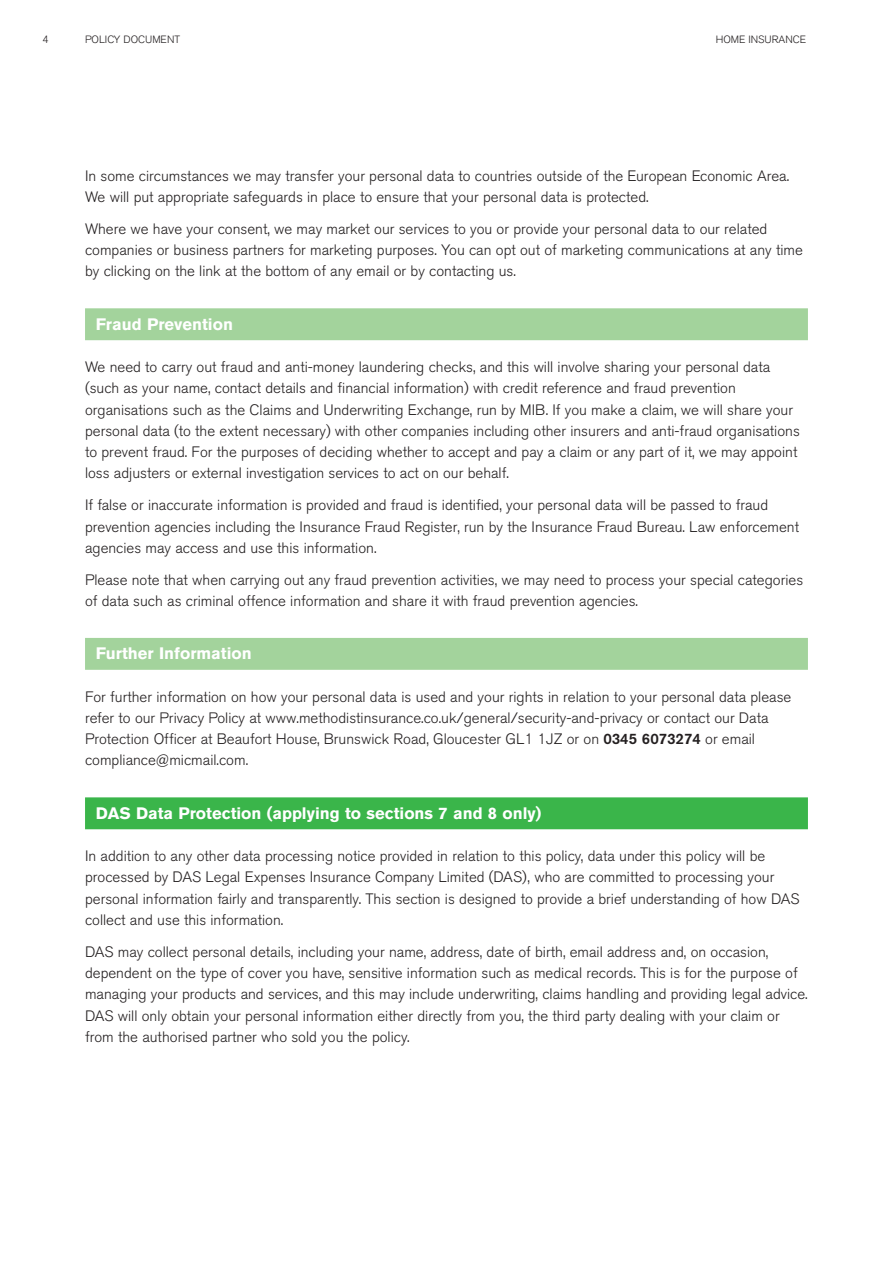
<style>
.page{position:relative;width:893px;height:1263px;background:#fff}
.page>*{position:absolute;margin:0;border:0;box-sizing:border-box;transform-origin:0 0}
.t1{font:700 16.5px "Akzidenz Grotesk BQ";color:#fff}
.t2{font:300 15px/21.3px "Akzidenz Grotesk BQ";color:#231f20}
.t3{font:300 10.5px "Akzidenz Grotesk BQ";color:#231f20}
.s1{font-weight:500}
</style>
<div class="page">
<div style="left:85px;top:308px;width:723px;height:32px;background:#a3d39c"></div>
<div style="left:85px;top:638px;width:723px;height:32px;background:#a3d39c"></div>
<div style="left:85px;top:797px;width:723px;height:32px;background:#3ab54a"></div>
<p class="t3" style="left:43px;top:35px;width:8px">4</p>
<p class="t3" style="left:85px;top:35px;width:97px">POLICY DOCUMENT</p>
<p class="t3" style="left:716px;top:35px;width:92px">HOME INSURANCE</p>
<p class="t2" style="left:85px;top:167px;width:706px">In some circumstances we may transfer your personal data to countries outside of the European Economic Area.<br>We will put appropriate safeguards in place to ensure that your personal data is protected.</p>
<p class="t2" style="left:85px;top:220px;width:719px">Where we have your consent, we may market our services to you or provide your personal data to our related companies or business partners for marketing purposes. You can opt out of marketing communications at any time by clicking on the link at the bottom of any email or by contacting us.</p>
<p class="t1" style="left:96px;top:318px;width:139px">Fraud Prevention</p>
<p class="t2" style="left:85px;top:358px;width:716px">We need to carry out fraud and anti-money laundering checks, and this will involve sharing your personal data (such as your name, contact details and financial information) with credit reference and fraud prevention organisations such as the Claims and Underwriting Exchange, run by MIB. If you make a claim, we will share your personal data (to the extent necessary) with other companies including other insurers and anti-fraud organisations to prevent fraud. For the purposes of deciding whether to accept and pay a claim or any part of it, we may appoint loss adjusters or external investigation services to act on our behalf.</p>
<p class="t2" style="left:85px;top:496px;width:716px">If false or inaccurate information is provided and fraud is identified, your personal data will be passed to fraud prevention agencies including the Insurance Fraud Register, run by the Insurance Fraud Bureau. Law enforcement agencies may access and use this information.</p>
<p class="t2" style="left:85px;top:571px;width:720px">Please note that when carrying out any fraud prevention activities, we may need to process your special categories of data such as criminal offence information and share it with fraud prevention agencies.</p>
<p class="t1" style="left:96px;top:647px;width:158px">Further Information</p>
<p class="t2" style="left:85px;top:687px;width:708px">For further information on how your personal data is used and your rights in relation to your personal data please refer to our Privacy Policy at www.methodistinsurance.co.uk/general/security-and-privacy or contact our Data Protection Officer at Beaufort House, Brunswick Road, Gloucester GL1 1JZ or on <span class="s1">0345 6073274</span> or email compliance@micmail.com.</p>
<p class="t1" style="left:96px;top:807px;width:447px">DAS Data Protection (applying to sections 7 and 8 only)</p>
<p class="t2" style="left:85px;top:847px;width:716px">In addition to any other data processing notice provided in relation to this policy, data under this policy will be processed by DAS Legal Expenses Insurance Company Limited (DAS), who are committed to processing your personal information fairly and transparently. This section is designed to provide a brief understanding of how DAS collect and use this information.</p>
<p class="t2" style="left:85px;top:943px;width:724px">DAS may collect personal details, including your name, address, date of birth, email address and, on occasion, dependent on the type of cover you have, sensitive information such as medical records. This is for the purpose of managing your products and services, and this may include underwriting, claims handling and providing legal advice.<br>DAS will only obtain your personal information either directly from you, the third party dealing with your claim or from the authorised partner who sold you the policy.</p>
</div>
